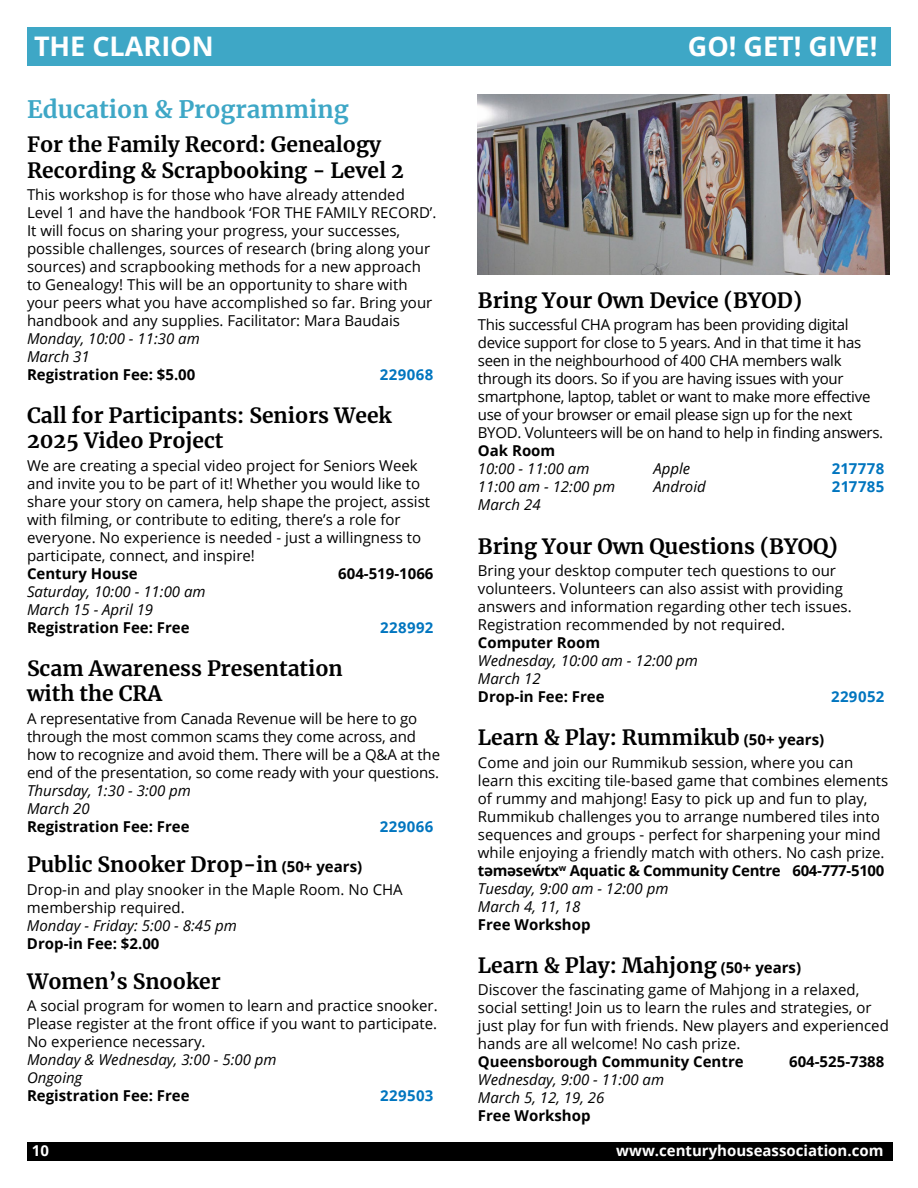
<style>
.page{position:relative;width:918px;height:1188px;background:#fff}
.page>*{position:absolute;margin:0;border:0;box-sizing:border-box;transform-origin:0 0}
.t1{font:700 27px "Open Sans";color:#fff}
.t2{font:700 24px "Merriweather";color:#3ea7c6}
.t3{font:700 21px/25.2px "Merriweather";color:#000}
.t4{font:15px/18px "Open Sans";color:#000}
.t5{font:15px/18px "Open Sans";letter-spacing:-.02em;color:#000}
.t6{font:italic 15px/18px "Open Sans";color:#000}
.t7{font:700 15px "Open Sans";color:#000}
.t8{font:700 15px "Open Sans";letter-spacing:.03em;color:#0075bf}
.t9{font:700 15px "Open Sans";color:#fff}
.s1{font-family:"Open Sans";font-size:15px}
.s2{font-weight:700}
.s3{font-style:italic}
</style>
<div class="page">
<div style="left:27px;top:1143px;width:865px;height:18px;background:#000"></div>
<div style="left:27px;top:27px;width:864px;height:39px;background:#3ea7c6"></div>
<img style="left:478px;top:94px;width:412px;height:180px">
<h1 class="t1" style="left:34px;top:27px;width:181px">THE CLARION</h1>
<h1 class="t1" style="left:688px;top:27px;width:191px">GO! GET! GIVE!</h1>
<h2 class="t2" style="left:27px;top:93px;width:323px">Education &amp; Programming</h2>
<h3 class="t3" style="left:27px;top:131px;width:378px">For the Family Record: Genealogy<br>Recording &amp; Scrapbooking - Level 2</h3>
<p class="t4" style="left:27px;top:185px;width:411px">This workshop is for those who have already attended Level 1 and have the handbook ‘FOR THE FAMILY RECORD’.<br>It will focus on sharing your progress, your successes, possible challenges, sources of research (bring along your sources) and scrapbooking methods for a new approach to Genealogy! This will be an opportunity to share with your peers what you have accomplished so far. Bring your handbook and any supplies. Facilitator: Mara Baudais</p>
<p class="t6" style="left:27px;top:329px;width:174px">Monday, 10:00 - 11:30 am<br>March 31</p>
<p class="t7" style="left:27px;top:364px;width:170px">Registration Fee: $5.00</p>
<p class="t8" style="left:380px;top:364px;width:55px">229068</p>
<h3 class="t3" style="left:27px;top:402px;width:366px">Call for Participants: Seniors Week<br>2025 Video Project</h3>
<p class="t4" style="left:27px;top:456px;width:405px">We are creating a special video project for Seniors Week and invite you to be part of it! Whether you would like to share your story on camera, help shape the project, assist with filming, or contribute to editing, there’s a role for everyone. No experience is needed - just a willingness to participate, connect, and inspire!</p>
<p class="t7" style="left:27px;top:563px;width:112px">Century House</p>
<p class="t7" style="left:338px;top:563px;width:97px">604-519-1066</p>
<p class="t6" style="left:27px;top:582px;width:180px">Saturday, 10:00 - 11:00 am<br>March 15 - April 19</p>
<p class="t7" style="left:27px;top:617px;width:164px">Registration Fee: Free</p>
<p class="t8" style="left:380px;top:617px;width:55px">228992</p>
<h3 class="t3" style="left:27px;top:655px;width:317px">Scam Awareness Presentation with the CRA</h3>
<p class="t4" style="left:27px;top:709px;width:415px">A representative from Canada Revenue will be here to go through the most common scams they come across, and how to recognize and avoid them. There will be a Q&amp;A at the end of the presentation, so come ready with your questions.</p>
<p class="t6" style="left:27px;top:781px;width:165px">Thursday, 1:30 - 3:00 pm<br>March 20</p>
<p class="t7" style="left:27px;top:816px;width:164px">Registration Fee: Free</p>
<p class="t8" style="left:380px;top:816px;width:55px">229066</p>
<h3 class="t3" style="left:27px;top:851px;width:337px">Public Snooker Drop-in <span class="s1">(50+ years)</span></h3>
<p class="t4" style="left:27px;top:880px;width:377px">Drop-in and play snooker in the Maple Room. No CHA membership required.</p>
<p class="t6" style="left:27px;top:916px;width:212px">Monday - Friday: 5:00 - 8:45 pm</p>
<p class="t7" style="left:27px;top:932px;width:134px">Drop-in Fee: $2.00</p>
<h3 class="t3" style="left:27px;top:968px;width:195px">Women’s Snooker</h3>
<p class="t4" style="left:27px;top:996px;width:412px;text-align:justify">A social program for women to learn and practice snooker.<br>Please register at the front office if you want to participate.<br>No experience necessary.</p>
<p class="t6" style="left:27px;top:1050px;width:251px">Monday &amp; Wednesday, 3:00 - 5:00 pm<br>Ongoing</p>
<p class="t7" style="left:27px;top:1085px;width:164px">Registration Fee: Free</p>
<p class="t8" style="left:380px;top:1085px;width:55px">229503</p>
<h3 class="t3" style="left:478px;top:287px;width:326px">Bring Your Own Device (BYOD)</h3>
<p class="t5" style="left:478px;top:316px;width:407px">This successful CHA program has been providing digital device support for close to 5 years. And in that time it has seen in the neighbourhood of 400 CHA members walk through its doors. So if you are having issues with your smartphone, laptop, tablet or want to make more effective use of your browser or email please sign up for the next BYOD. Volunteers will be on hand to help in finding answers.</p>
<p class="t7" style="left:478px;top:440px;width:79px">Oak Room</p>
<p class="t6" style="left:478px;top:460px;width:113px">10:00 - 11:00 am</p>
<p class="t6" style="left:653px;top:460px;width:38px">Apple</p>
<p class="t8" style="left:832px;top:458px;width:54px">217778</p>
<p class="t6" style="left:478px;top:478px;width:139px">11:00 am - 12:00 pm</p>
<p class="t6" style="left:653px;top:478px;width:54px">Android</p>
<p class="t8" style="left:832px;top:476px;width:54px">217785</p>
<p class="t6" style="left:478px;top:496px;width:64px">March 24</p>
<h3 class="t3" style="left:478px;top:533px;width:361px">Bring Your Own Questions (BYOQ)</h3>
<p class="t4" style="left:478px;top:561px;width:375px">Bring your desktop computer tech questions to our volunteers. Volunteers can also assist with providing answers and information regarding other tech issues.<br>Registration recommended by not required.</p>
<p class="t7" style="left:478px;top:632px;width:124px">Computer Room</p>
<p class="t6" style="left:478px;top:651px;width:222px">Wednesday, 10:00 am - 12:00 pm<br>March 12</p>
<p class="t7" style="left:478px;top:686px;width:128px">Drop-in Fee: Free</p>
<p class="t8" style="left:831px;top:686px;width:55px">229052</p>
<h3 class="t3" style="left:478px;top:724px;width:348px">Learn &amp; Play: Rummikub <span class="s1">(50+ years)</span></h3>
<p class="t4" style="left:478px;top:753px;width:412px">Come and join our Rummikub session, where you can learn this exciting tile-based game that combines elements of rummy and mahjong! Easy to pick up and fun to play, Rummikub challenges you to arrange numbered tiles into sequences and groups - perfect for sharpening your mind while enjoying a friendly match with others. No cash prize. <span class="s2">tәmәseẃtx</span><sup>w</sup> <span class="s2">Aquatic &amp; Community Centre 604-777-5100<br></span><span class="s3">Tuesday, 9:00 am - 12:00 pm<br>March 4, 11, 18</span></p>
<p class="t7" style="left:478px;top:914px;width:114px">Free Workshop</p>
<h3 class="t3" style="left:478px;top:952px;width:325px">Learn &amp; Play: Mahjong <span class="s1">(50+ years)</span></h3>
<p class="t4" style="left:478px;top:981px;width:413px">Discover the fascinating game of Mahjong in a relaxed, social setting! Join us to learn the rules and strategies, or just play for fun with friends. New players and experienced hands are all welcome! No cash prize.</p>
<p class="t7" style="left:478px;top:1051px;width:267px">Queensborough Community Centre</p>
<p class="t7" style="left:789px;top:1051px;width:97px">604-525-7388</p>
<p class="t6" style="left:478px;top:1071px;width:188px">Wednesday, 9:00 - 11:00 am<br>March 5, 12, 19, 26</p>
<p class="t7" style="left:478px;top:1105px;width:114px">Free Workshop</p>
<p class="t9" style="left:32px;top:1140px;width:19px">10</p>
<p class="t9" style="left:616px;top:1140px;width:269px">www.centuryhouseassociation.com</p>
</div>
